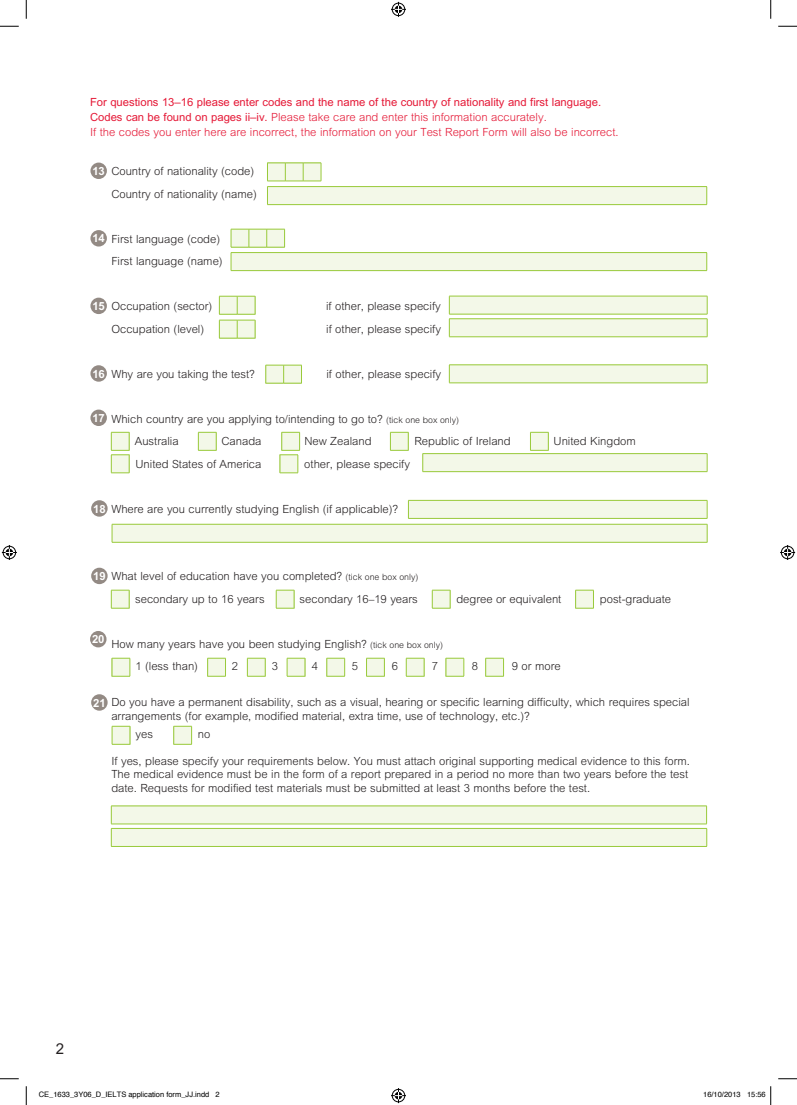
<style>
.page{position:relative;width:797px;height:1105px;background:#fff}
.page>*{position:absolute;margin:0;border:0;box-sizing:border-box;transform-origin:0 0}
.t1{font:15px "Arial";color:#231f20}
.t2{font:300 11.25px/22.5px "Arial";color:#231f20}
.t3{font:300 11.25px/15px "Arial";color:#e51836}
.t4{font:700 11.25px "Arial";letter-spacing:-.025em;color:#fff}
.t5{font:7.5px "Helvetica";color:#000}
.s1{font-weight:400}
.s2{color:#fff}
.s3{font-size:8.75px}
</style>
<div class="page">
<div style="left:231px;top:253px;width:475px;height:18px;background:#f3f8e8"></div>
<hr style="left:231px;top:252px;width:476px;height:1px;background:#99ca3b">
<svg style="left:231px;top:229px;width:54px;height:41px"></svg>
<svg style="left:706px;top:253px;width:1px;height:17px"></svg>
<hr style="left:231px;top:270px;width:476px;height:1px;background:#99ca3b">
<div style="left:267px;top:187px;width:439px;height:18px;background:#f3f8e8"></div>
<hr style="left:267px;top:186px;width:440px;height:1px;background:#99ca3b">
<svg style="left:267px;top:163px;width:55px;height:41px"></svg>
<svg style="left:706px;top:187px;width:1px;height:17px"></svg>
<hr style="left:267px;top:204px;width:440px;height:1px;background:#99ca3b">
<div style="left:449px;top:296px;width:258px;height:18px;background:#f3f8e8"></div>
<hr style="left:449px;top:296px;width:258px;height:1px;background:#99ca3b">
<hr style="left:449px;top:314px;width:258px;height:1px;background:#99ca3b">
<div style="left:449px;top:319px;width:258px;height:18px;background:#f3f8e8"></div>
<hr style="left:449px;top:319px;width:258px;height:1px;background:#99ca3b">
<svg style="left:449px;top:296px;width:1px;height:41px"></svg>
<svg style="left:707px;top:296px;width:1px;height:41px"></svg>
<hr style="left:449px;top:337px;width:258px;height:1px;background:#99ca3b">
<div style="left:449px;top:365px;width:258px;height:18px;background:#f3f8e8"></div>
<hr style="left:449px;top:365px;width:258px;height:1px;background:#99ca3b">
<svg style="left:449px;top:365px;width:1px;height:18px"></svg>
<svg style="left:707px;top:365px;width:1px;height:18px"></svg>
<hr style="left:449px;top:383px;width:258px;height:1px;background:#99ca3b">
<svg style="left:198px;top:432px;width:19px;height:19px"></svg>
<svg style="left:390px;top:432px;width:19px;height:19px"></svg>
<svg style="left:530px;top:432px;width:19px;height:19px"></svg>
<svg style="left:111px;top:432px;width:19px;height:42px"></svg>
<svg style="left:280px;top:432px;width:20px;height:42px"></svg>
<div style="left:408px;top:500px;width:299px;height:18px;background:#f3f8e8"></div>
<hr style="left:408px;top:500px;width:299px;height:1px;background:#99ca3b">
<svg style="left:408px;top:500px;width:1px;height:18px"></svg>
<svg style="left:707px;top:500px;width:1px;height:18px"></svg>
<hr style="left:408px;top:518px;width:299px;height:1px;background:#99ca3b">
<div style="left:112px;top:524px;width:595px;height:18px;background:#f3f8e8"></div>
<hr style="left:112px;top:524px;width:595px;height:1px;background:#99ca3b">
<svg style="left:112px;top:524px;width:1px;height:18px"></svg>
<svg style="left:707px;top:524px;width:1px;height:18px"></svg>
<hr style="left:112px;top:542px;width:595px;height:1px;background:#99ca3b">
<svg style="left:111px;top:590px;width:19px;height:19px"></svg>
<svg style="left:432px;top:590px;width:19px;height:19px"></svg>
<svg style="left:276px;top:590px;width:19px;height:19px"></svg>
<svg style="left:112px;top:726px;width:19px;height:19px"></svg>
<svg style="left:173px;top:726px;width:19px;height:19px"></svg>
<svg style="left:575px;top:590px;width:19px;height:19px"></svg>
<div style="left:111px;top:806px;width:595px;height:18px;background:#f3f8e8"></div>
<hr style="left:111px;top:806px;width:595px;height:1px;background:#99ca3b">
<hr style="left:111px;top:824px;width:595px;height:1px;background:#99ca3b">
<div style="left:111px;top:828px;width:595px;height:18px;background:#f3f8e8"></div>
<hr style="left:111px;top:828px;width:596px;height:1px;background:#99ca3b">
<svg style="left:111px;top:806px;width:1px;height:40px"></svg>
<svg style="left:706px;top:806px;width:1px;height:40px"></svg>
<hr style="left:111px;top:846px;width:596px;height:1px;background:#99ca3b">
<svg style="left:219px;top:296px;width:37px;height:43px;background:#e6f1d0"></svg>
<svg style="left:265px;top:365px;width:37px;height:19px"></svg>
<div style="left:423px;top:454px;width:284px;height:18px;background:#f3f8e8"></div>
<hr style="left:422px;top:453px;width:285px;height:1px;background:#99ca3b">
<svg style="left:422px;top:454px;width:1px;height:17px"></svg>
<svg style="left:707px;top:454px;width:1px;height:17px"></svg>
<hr style="left:422px;top:471px;width:285px;height:1px;background:#99ca3b">
<svg style="left:112px;top:658px;width:19px;height:19px"></svg>
<svg style="left:207px;top:658px;width:19px;height:19px"></svg>
<svg style="left:247px;top:658px;width:19px;height:19px"></svg>
<svg style="left:287px;top:658px;width:19px;height:19px"></svg>
<svg style="left:326px;top:658px;width:19px;height:19px"></svg>
<svg style="left:366px;top:658px;width:19px;height:19px"></svg>
<svg style="left:406px;top:658px;width:19px;height:19px"></svg>
<svg style="left:446px;top:658px;width:18px;height:19px"></svg>
<svg style="left:485px;top:658px;width:19px;height:19px"></svg>
<div style="left:90px;top:410px;width:17px;height:16px;background:#938a84;border-radius:50%"></div>
<div style="left:90px;top:298px;width:17px;height:16px;background:#938a84;border-radius:50%"></div>
<div style="left:90px;top:365px;width:17px;height:17px;background:#938a84;border-radius:50%"></div>
<div style="left:90px;top:230px;width:17px;height:17px;background:#938a84;border-radius:50%"></div>
<div style="left:90px;top:163px;width:17px;height:16px;background:#938a84;border-radius:50%"></div>
<div style="left:91px;top:500px;width:17px;height:17px;background:#938a84;border-radius:50%"></div>
<div style="left:91px;top:568px;width:17px;height:16px;background:#938a84;border-radius:50%"></div>
<div style="left:90px;top:631px;width:16px;height:16px;background:#938a84;border-radius:50%"></div>
<div style="left:91px;top:694px;width:17px;height:17px;background:#938a84;border-radius:50%"></div>
<svg style="left:0;top:25px;width:19px;height:2px"></svg>
<svg style="left:778px;top:25px;width:19px;height:2px"></svg>
<svg style="left:0;top:1078px;width:19px;height:1px"></svg>
<svg style="left:778px;top:1078px;width:19px;height:1px"></svg>
<svg style="left:25px;top:0;width:2px;height:19px"></svg>
<svg style="left:25px;top:1086px;width:2px;height:19px"></svg>
<svg style="left:770px;top:0;width:1px;height:19px"></svg>
<svg style="left:391px;top:2px;width:15px;height:15px"></svg>
<svg style="left:391px;top:1088px;width:15px;height:15px"></svg>
<svg style="left:2px;top:545px;width:15px;height:15px"></svg>
<svg style="left:780px;top:545px;width:15px;height:15px"></svg>
<svg style="left:770px;top:1086px;width:1px;height:19px"></svg>
<p class="t3" style="left:90px;top:94px;width:530px"><span class="s1">For questions 13–16 please enter codes and the name of the country of nationality and first language.<br>Codes can be found on pages ii–iv.</span> Please take care and enter this information accurately.<br>If the codes you enter here are incorrect, the information on your Test Report Form will also be incorrect.</p>
<p class="t2" style="left:98px;top:160px;width:160px;text-align:right"><span class="s2">1</span> Country of nationality (code)<br>Country of nationality (name)</p>
<p class="t2" style="left:111px;top:227px;width:113px">First language (code)<br>First language (name)</p>
<p class="t2" style="left:90px;top:295px;width:124px"><span class="s2">13</span> Occupation (sector)</p>
<p class="t2" style="left:326px;top:295px;width:116px">if other, please specify</p>
<p class="t2" style="left:111px;top:317px;width:94px">Occupation (level)</p>
<p class="t2" style="left:326px;top:317px;width:116px">if other, please specify</p>
<p class="t2" style="left:111px;top:362px;width:145px">Why are you taking the test?</p>
<p class="t2" style="left:326px;top:362px;width:116px">if other, please specify</p>
<p class="t2" style="left:135px;top:407px;width:326px;text-indent:-45px"><span class="s2">15</span> Which country are you applying to/intending to go to? <span class="s3">(tick one box only)<br></span>Australia</p>
<p class="t4" style="left:93px;top:164px;width:14px">13</p>
<p class="t4" style="left:93px;top:232px;width:14px">14</p>
<p class="t4" style="left:93px;top:299px;width:14px">15</p>
<p class="t4" style="left:93px;top:367px;width:14px">16</p>
<p class="t4" style="left:93px;top:411px;width:14px">17</p>
<p class="t2" style="left:221px;top:430px;width:42px">Canada</p>
<p class="t2" style="left:304px;top:430px;width:69px">New Zealand</p>
<p class="t2" style="left:414px;top:430px;width:98px">Republic of Ireland</p>
<p class="t2" style="left:553px;top:430px;width:84px">United Kingdom</p>
<p class="t2" style="left:135px;top:452px;width:127px">United States of America</p>
<p class="t2" style="left:304px;top:452px;width:107px">other, please specify</p>
<p class="t2" style="left:111px;top:497px;width:288px">Where are you currently studying English (if applicable)?</p>
<p class="t4" style="left:93px;top:502px;width:14px">18</p>
<p class="t4" style="left:93px;top:569px;width:14px">19</p>
<p class="t2" style="left:135px;top:565px;width:285px;text-indent:-45px"><span class="s2">21</span> What level of education have you completed? <span class="s3">(tick one box only) </span>secondary up to 16 years</p>
<p class="t2" style="left:299px;top:587px;width:120px">secondary 16–19 years</p>
<p class="t2" style="left:456px;top:587px;width:107px">degree or equivalent</p>
<p class="t2" style="left:600px;top:587px;width:73px">post-graduate</p>
<p class="t2" style="left:135px;top:632px;width:309px;text-indent:-44px"><span class="s2">22</span> How many years have you been studying English? <span class="s3">(tick one box only)<br></span>1 (less than)</p>
<p class="t4" style="left:92px;top:633px;width:14px">20</p>
<p class="t2" style="left:232px;top:655px;width:8px">2</p>
<p class="t2" style="left:272px;top:655px;width:8px">3</p>
<p class="t2" style="left:312px;top:655px;width:8px">4</p>
<p class="t2" style="left:352px;top:655px;width:8px">5</p>
<p class="t2" style="left:392px;top:655px;width:8px">6</p>
<p class="t2" style="left:432px;top:655px;width:8px">7</p>
<p class="t2" style="left:472px;top:655px;width:8px">8</p>
<p class="t2" style="left:512px;top:655px;width:50px">9 or more</p>
<p class="t2" style="left:111px;top:695px;width:580px;line-height:13.5px;text-indent:-20px"><span class="s2">23</span> Do you have a permanent disability, such as a visual, hearing or specific learning difficulty, which requires special arrangements (for example, modified material, extra time, use of technology, etc.)?</p>
<p class="t2" style="left:135px;top:722px;width:19px">yes</p>
<p class="t2" style="left:198px;top:722px;width:14px">no</p>
<p class="t2" style="left:111px;top:754px;width:580px;line-height:13.5px">If yes, please specify your requirements below. You must attach original supporting medical evidence to this form.<br>The medical evidence must be in the form of a report prepared in a period no more than two years before the test date. Requests for modified test materials must be submitted at least 3 months before the test.</p>
<p class="t4" style="left:93px;top:696px;width:14px">21</p>
<h1 class="t1" style="left:56px;top:1040px;width:10px">2</h1>
<p class="t5" style="left:39px;top:1089px;width:182px">CE_1633_3Y06_D_IELTS application form_JJ.indd 2</p>
<p class="t5" style="left:703px;top:1089px;width:64px">16/10/2013 15:56</p>
</div>
